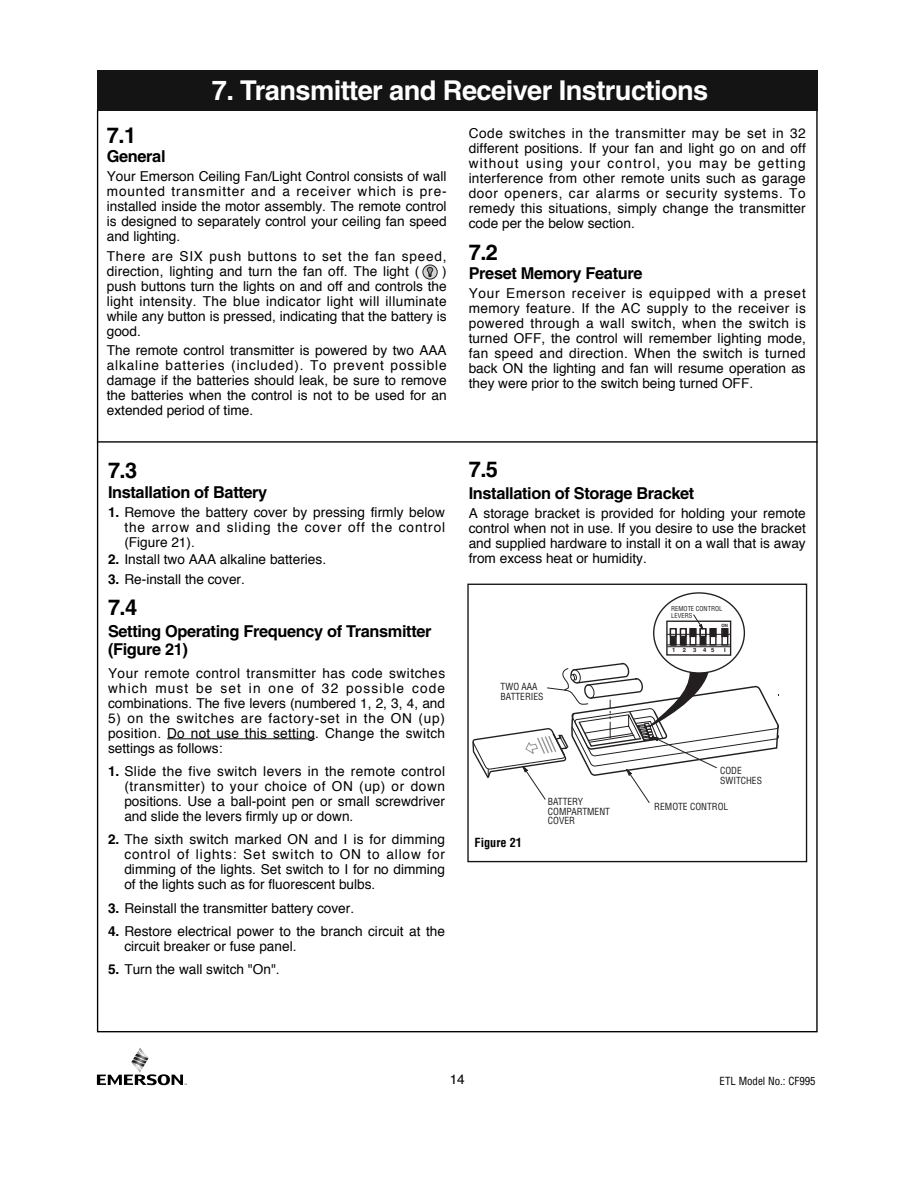
<style>
.page{position:relative;width:918px;height:1188px;background:#fff}
.page>*{position:absolute;margin:0;border:0;box-sizing:border-box;transform-origin:0 0}
.t1{font:700 27.3px "Helvetica";letter-spacing:-.02em;color:#fff}
.t2{font:700 21.9px "Helvetica";color:#000}
.t3{font:700 16.35px/17.7px "Helvetica";letter-spacing:-.02em;color:#000}
.t4{font:13.65px/15px "Helvetica";color:#000;text-align:justify}
.t5{font:700 condensed 12.3px "Helvetica";color:#000}
.t6{font:condensed 10.95px "Helvetica";color:#000}
.t7{font:condensed 9.6px/9.6px "Helvetica";color:#231f20}
.t8{font:condensed 6.6px/6.6px "Helvetica";color:#231f20}
.t9{font:700 5.85px "Helvetica";color:#231f20}
.t10{font:700 4.35px "Helvetica";color:#231f20}
.s1{font-weight:700}
</style>
<div class="page">
<svg style="left:97px;top:1048px;width:90px;height:37px"></svg>
<div style="left:97px;top:70px;width:721px;height:41px;background:#141414"></div>
<hr style="left:167px;top:738px;width:148px;height:1px;background:#000">
<svg style="left:472px;top:662px;width:307px;height:141px"></svg>
<svg style="left:653px;top:592px;width:92px;height:82px"></svg>
<div style="left:666px;top:621px;width:65px;height:35px;border:1px solid #231f20"></div>
<svg style="left:700px;top:628px;width:7px;height:17px"></svg>
<div style="left:700px;top:628px;width:6px;height:9px;background:#231f20"></div>
<div style="left:710px;top:628px;width:7px;height:18px;background:#fff;border:1px solid #231f20"></div>
<div style="left:710px;top:628px;width:6px;height:9px;background:#231f20"></div>
<svg style="left:670px;top:637px;width:7px;height:8px"></svg>
<svg style="left:670px;top:628px;width:7px;height:9px"></svg>
<div style="left:671px;top:637px;width:5px;height:8px;background:#231f20"></div>
<svg style="left:680px;top:637px;width:7px;height:8px"></svg>
<svg style="left:680px;top:628px;width:7px;height:9px"></svg>
<div style="left:681px;top:637px;width:5px;height:8px;background:#231f20"></div>
<svg style="left:690px;top:614px;width:15px;height:30px"></svg>
<hr style="left:667px;top:634px;width:63px;height:1px;background:#231f20">
<hr style="left:667px;top:645px;width:63px;height:1px;background:#231f20">
<hr style="left:667px;top:646px;width:64px;height:1px;background:#231f20">
<div style="left:721px;top:628px;width:7px;height:18px;background:#fff;border:1px solid #231f20"></div>
<svg style="left:721px;top:628px;width:7px;height:9px"></svg>
<div style="left:723px;top:629px;width:5px;height:8px;background:#231f20"></div>
<div style="left:467px;top:584px;width:340px;height:278px;border:1px solid #141414"></div>
<hr style="left:97px;top:441px;width:721px;height:2px;background:#000">
<svg style="left:423px;top:265px;width:14px;height:14px"></svg>
<div style="left:423px;top:265px;width:15px;height:14px;border:1px solid #231f20;border-radius:50%"></div>
<svg style="left:427px;top:267px;width:6px;height:10px"></svg>
<h1 class="t1" style="left:212px;top:80px;width:498px">7. Transmitter and Receiver Instructions</h1>
<h2 class="t2" style="left:107px;top:127px;width:31px">7.1</h2>
<p class="t3" style="left:107px;top:149px;width:60px">General</p>
<p class="t4" style="left:107px;top:170px;width:341px">Your Emerson Ceiling Fan/Light Control consists of wall mounted transmitter and a receiver which is pre&shy;installed inside the motor assembly. The remote control is designed to separately control your ceiling fan speed and lighting.</p>
<p class="t4" style="left:107px;top:249px;width:341px">There are SIX push buttons to set the fan speed, direction, lighting and turn the fan off. The light (</p>
<p class="t4" style="left:107px;top:264px;width:341px;text-indent:335px">) push buttons turn the lights on and off and controls the light intensity. The blue indicator light will illuminate while any button is pressed, indicating that the battery is good.</p>
<p class="t4" style="left:107px;top:344px;width:341px">The remote control transmitter is powered by two AAA alkaline batteries (included). To prevent possible damage if the batteries should leak, be sure to remove the batteries when the control is not to be used for an extended period of time.</p>
<h2 class="t2" style="left:108px;top:463px;width:31px">7.3</h2>
<p class="t3" style="left:108px;top:485px;width:161px">Installation of Battery</p>
<p class="t4" style="left:124px;top:505px;width:322px;text-indent:-16px"><span class="s1">1.</span> Remove the battery cover by pressing firmly below the arrow and sliding the cover off the control (Figure 21).</p>
<p class="t4" style="left:108px;top:553px;width:220px"><span class="s1">2.</span> Install two AAA alkaline batteries.</p>
<p class="t4" style="left:108px;top:572px;width:138px"><span class="s1">3.</span> Re-install the cover.</p>
<h2 class="t2" style="left:108px;top:599px;width:31px">7.4</h2>
<p class="t3" style="left:108px;top:624px;width:325px">Setting Operating Frequency of Transmitter (Figure 21)</p>
<p class="t4" style="left:108px;top:667px;width:339px">Your remote control transmitter has code switches which must be set in one of 32 possible code combinations. The five levers (numbered 1, 2, 3, 4, and</p>
<p class="t4" style="left:108px;top:712px;width:339px">5) on the switches are factory-set in the ON (up) position. Do not use this setting. Change the switch settings as follows:</p>
<p class="t4" style="left:124px;top:765px;width:322px;text-indent:-16px"><span class="s1">1.</span> Slide the five switch levers in the remote control (transmitter) to your choice of ON (up) or down positions. Use a ball-point pen or small screwdriver and slide the levers firmly up or down.</p>
<p class="t4" style="left:124px;top:833px;width:322px;text-indent:-16px"><span class="s1">2.</span> The sixth switch marked ON and I is for dimming control of lights: Set switch to ON to allow for dimming of the lights. Set switch to I for no dimming of the lights such as for fluorescent bulbs.</p>
<p class="t4" style="left:108px;top:901px;width:248px"><span class="s1">3.</span> Reinstall the transmitter battery cover.</p>
<p class="t4" style="left:124px;top:925px;width:322px;text-indent:-16px"><span class="s1">4.</span> Restore electrical power to the branch circuit at the circuit breaker or fuse panel.</p>
<p class="t4" style="left:108px;top:963px;width:173px"><span class="s1">5.</span> Turn the wall switch "On".</p>
<p class="t4" style="left:469px;top:127px;width:339px">Code switches in the transmitter may be set in 32 different positions. If your fan and light go on and off without using your control, you may be getting interference from other remote units such as garage door openers, car alarms or security systems. To remedy this situations, simply change the transmitter code per the below section.</p>
<h2 class="t2" style="left:469px;top:244px;width:31px">7.2</h2>
<p class="t3" style="left:469px;top:266px;width:175px">Preset Memory Feature</p>
<p class="t4" style="left:469px;top:287px;width:339px">Your Emerson receiver is equipped with a preset memory feature. If the AC supply to the receiver is powered through a wall switch, when the switch is turned OFF, the control will remember lighting mode, fan speed and direction. When the switch is turned back ON the lighting and fan will resume operation as they were prior to the switch being turned OFF.</p>
<h2 class="t2" style="left:469px;top:462px;width:31px">7.5</h2>
<p class="t3" style="left:469px;top:486px;width:227px">Installation of Storage Bracket</p>
<p class="t4" style="left:469px;top:507px;width:339px">A storage bracket is provided for holding your remote control when not in use. If you desire to use the bracket and supplied hardware to install it on a wall that is away from excess heat or humidity.</p>
<p class="t7" style="left:501px;top:683px;width:45px">TWO AAA<br>BATTERIES</p>
<p class="t5" style="left:475px;top:838px;width:49px">Figure 21</p>
<p class="t7" style="left:548px;top:798px;width:64px">BATTERY<br>COMPARTMENT<br>COVER</p>
<p class="t8" style="left:671px;top:606px;width:53px">REMOTE CONTROL<br>LEVERS</p>
<p class="t10" style="left:722px;top:623px;width:8px">ON</p>
<p class="t9" style="left:672px;top:648px;width:5px">1</p>
<p class="t9" style="left:683px;top:648px;width:33px">2345</p>
<p class="t9" style="left:724px;top:648px;width:3px">I</p>
<p class="t7" style="left:720px;top:767px;width:43px">CODE<br>SWITCHES</p>
<p class="t7" style="left:654px;top:803px;width:76px">REMOTE CONTROL</p>
<p class="t4" style="left:450px;top:1073px;width:17px">14</p>
<p class="t6" style="left:720px;top:1076px;width:98px">ETL Model No.: CF995</p>
</div>
